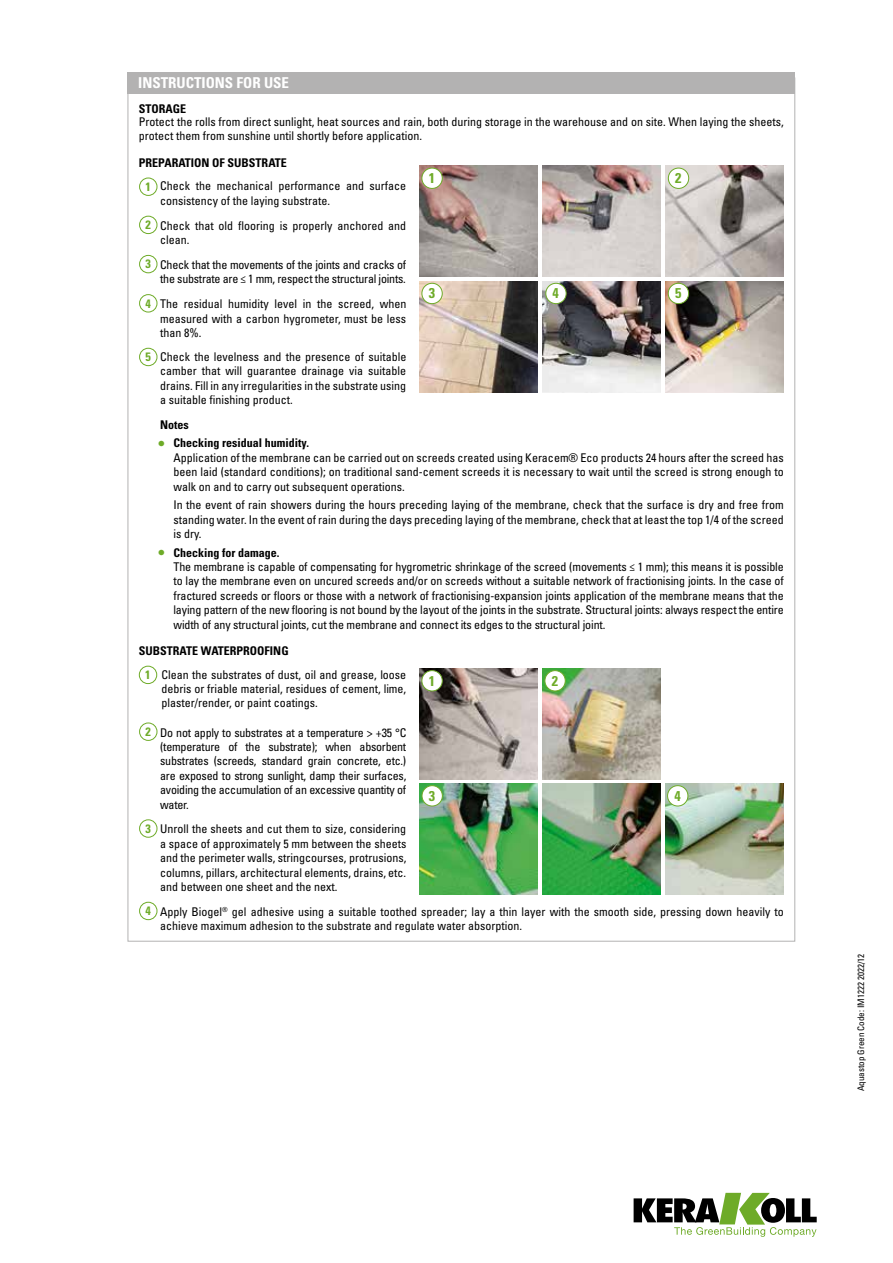
<style>
.page{position:relative;width:893px;height:1263px;background:#fff}
.page>*{position:absolute;margin:0;border:0;box-sizing:border-box;transform-origin:0 0}
.t1{font:700 condensed 15px "Univers LT Std";color:#fff}
.t2{font:700 condensed 14.25px "Univers LT Std";color:#6eab28}
.t3{font:condensed 12px/14.4px "Univers LT Std";color:#000}
.t4{font:condensed 12px/24.8px "Univers LT Std";letter-spacing:-.02em;color:#000}
.t5{font:700 condensed 12px "Univers LT Std";color:#000}
.t6{font:condensed 9px "Univers LT Std";color:#000}
.s1{font-weight:700}
.s2{font-weight:700;font-size:12.15px;color:#6eab28}
.s3{font-size:18px;color:#6eab28}
</style>
<div class="page">
<svg style="left:634px;top:1193px;width:183px;height:44px"></svg>
<div style="left:139px;top:178px;width:18px;height:18px;border:1px solid #6eab28;border-radius:50%"></div>
<div style="left:139px;top:216px;width:18px;height:18px;border:1px solid #6eab28;border-radius:50%"></div>
<div style="left:139px;top:255px;width:18px;height:18px;border:1px solid #6eab28;border-radius:50%"></div>
<div style="left:139px;top:294px;width:18px;height:18px;border:1px solid #6eab28;border-radius:50%"></div>
<div style="left:139px;top:348px;width:18px;height:18px;border:1px solid #6eab28;border-radius:50%"></div>
<div style="left:139px;top:666px;width:18px;height:18px;border:1px solid #6eab28;border-radius:50%"></div>
<div style="left:139px;top:723px;width:18px;height:18px;border:1px solid #6eab28;border-radius:50%"></div>
<div style="left:139px;top:819px;width:18px;height:19px;border:1px solid #6eab28;border-radius:50%"></div>
<div style="left:139px;top:902px;width:18px;height:18px;border:1px solid #6eab28;border-radius:50%"></div>
<div style="left:128px;top:72px;width:667px;height:22px;background:#b3b2b2"></div>
<img style="left:665px;top:281px;width:119px;height:111px">
<div style="left:668px;top:283px;width:21px;height:21px;background:#fff;border-radius:50%"></div>
<div style="left:668px;top:283px;width:21px;height:21px;border:1px solid #6eab28;border-radius:50%"></div>
<img style="left:542px;top:166px;width:119px;height:111px">
<img style="left:542px;top:281px;width:119px;height:111px">
<div style="left:546px;top:283px;width:20px;height:21px;background:#fff;border-radius:50%"></div>
<div style="left:545px;top:283px;width:22px;height:21px;border:1px solid #6eab28;border-radius:50%"></div>
<img style="left:665px;top:166px;width:119px;height:111px">
<div style="left:668px;top:168px;width:21px;height:20px;background:#fff;border-radius:50%"></div>
<div style="left:668px;top:168px;width:21px;height:21px;border:1px solid #6eab28;border-radius:50%"></div>
<img style="left:419px;top:166px;width:118px;height:111px">
<div style="left:422px;top:168px;width:20px;height:20px;background:#fff;border-radius:50%"></div>
<div style="left:421px;top:168px;width:22px;height:21px;border:1px solid #6eab28;border-radius:50%"></div>
<img style="left:419px;top:281px;width:118px;height:111px">
<div style="left:422px;top:283px;width:20px;height:21px;background:#fff;border-radius:50%"></div>
<div style="left:421px;top:283px;width:22px;height:21px;border:1px solid #6eab28;border-radius:50%"></div>
<img style="left:542px;top:668px;width:119px;height:111px">
<div style="left:545px;top:671px;width:20px;height:20px;background:#fff;border-radius:50%"></div>
<div style="left:544px;top:670px;width:22px;height:21px;border:1px solid #6eab28;border-radius:50%"></div>
<img style="left:542px;top:783px;width:119px;height:111px">
<img style="left:665px;top:783px;width:118px;height:111px">
<div style="left:668px;top:786px;width:20px;height:20px;background:#fff;border-radius:50%"></div>
<div style="left:667px;top:785px;width:21px;height:21px;border:1px solid #6eab28;border-radius:50%"></div>
<img style="left:419px;top:783px;width:118px;height:111px">
<div style="left:422px;top:786px;width:20px;height:20px;background:#fff;border-radius:50%"></div>
<div style="left:422px;top:785px;width:21px;height:21px;border:1px solid #6eab28;border-radius:50%"></div>
<img style="left:419px;top:668px;width:118px;height:111px">
<div style="left:422px;top:671px;width:20px;height:20px;background:#fff;border-radius:50%"></div>
<div style="left:421px;top:670px;width:22px;height:21px;border:1px solid #6eab28;border-radius:50%"></div>
<p class="t1" style="left:138px;top:74px;width:152px">INSTRUCTIONS FOR USE</p>
<p class="t5" style="left:139px;top:101px;width:49px">STORAGE</p>
<p class="t3" style="left:139px;top:115px;width:646px;line-height:13.5px">Protect the rolls from direct sunlight, heat sources and rain, both during storage in the warehouse and on site. When laying the sheets, protect them from sunshine until shortly before application.</p>
<p class="t3" style="left:145px;top:150px;width:262px;line-height:23.7px;text-indent:-6px"><span class="s1">PREPARATION OF SUBSTRATE<br></span><span class="s2">1</span> Check the mechanical performance and surface</p>
<p class="t3" style="left:145px;top:188px;width:262px;line-height:24.8px;text-indent:15px">consistency of the laying substrate.<br><span class="s2">2</span> Check that old flooring is properly anchored and</p>
<p class="t4" style="left:145px;top:227px;width:262px;text-indent:15px">clean.<br><span class="s2">3</span> Check that the movements of the joints and cracks of</p>
<p class="t4" style="left:145px;top:266px;width:262px;text-align:right">the substrate are ≤ 1 mm, respect the structural joints.<br><span class="s2">4</span> The residual humidity level in the screed, when</p>
<p class="t3" style="left:160px;top:311px;width:248px">measured with a carbon hygrometer, must be less than 8%.</p>
<p class="t3" style="left:160px;top:349px;width:248px;text-align:justify;text-indent:-15px"><span class="s2">5</span> Check the levelness and the presence of suitable camber that will guarantee drainage via suitable drains. Fill in any irregularities in the substrate using a suitable finishing product.</p>
<p class="t5" style="left:160px;top:417px;width:30px">Notes</p>
<p class="t3" style="left:173px;top:436px;width:612px;text-indent:-15px"><span class="s3">•</span> <span class="s1">Checking residual humidity.<br></span>Application of the membrane can be carried out on screeds created using Keracem® Eco products 24 hours after the screed has been laid (standard conditions); on traditional sand-cement screeds it is necessary to wait until the screed is strong enough to walk on and to carry out subsequent operations.</p>
<p class="t3" style="left:173px;top:497px;width:612px;text-align:justify">In the event of rain showers during the hours preceding laying of the membrane, check that the surface is dry and free from standing water. In the event of rain during the days preceding laying of the membrane, check that at least the top 1/4 of the screed is dry.</p>
<p class="t3" style="left:173px;top:545px;width:612px;text-indent:-15px"><span class="s3">•</span> <span class="s1">Checking for damage.<br></span>The membrane is capable of compensating for hygrometric shrinkage of the screed (movements ≤ 1 mm); this means it is possible to lay the membrane even on uncured screeds and/or on screeds without a suitable network of fractionising joints. In the case of fractured screeds or floors or those with a network of fractionising-expansion joints application of the membrane means that the laying pattern of the new flooring is not bound by the layout of the joints in the substrate. Structural joints: always respect the entire width of any structural joints, cut the membrane and connect its edges to the structural joint.</p>
<p class="t3" style="left:145px;top:639px;width:263px;line-height:23.7px;text-indent:-6px"><span class="s1">SUBSTRATE WATERPROOFING<br></span><span class="s2">1</span> Clean the substrates of dust, oil and grease, loose</p>
<p class="t3" style="left:161px;top:681px;width:246px">debris or friable material, residues of cement, lime, plaster/render, or paint coatings.</p>
<p class="t3" style="left:160px;top:725px;width:248px;text-align:justify;text-indent:-15px"><span class="s2">2</span> Do not apply to substrates at a temperature &gt; +35 °C (temperature of the substrate); when absorbent substrates (screeds, standard grain concrete, etc.) are exposed to strong sunlight, damp their surfaces, avoiding the accumulation of an excessive quantity of water.</p>
<p class="t3" style="left:160px;top:822px;width:248px;text-align:justify;text-indent:-15px"><span class="s2">3</span> Unroll the sheets and cut them to size, considering a space of approximately 5 mm between the sheets and the perimeter walls, stringcourses, protrusions, columns, pillars, architectural elements, drains, etc. and between one sheet and the next.</p>
<p class="t3" style="left:160px;top:904px;width:625px;text-indent:-15px"><span class="s2">4</span> Apply Biogel<sup>®</sup> gel adhesive using a suitable toothed spreader; lay a thin layer with the smooth side, pressing down heavily to achieve maximum adhesion to the substrate and regulate water absorption.</p>
<p class="t2" style="left:429px;top:169px;width:8px">1</p>
<p class="t2" style="left:675px;top:169px;width:8px">2</p>
<p class="t2" style="left:429px;top:285px;width:8px">3</p>
<p class="t2" style="left:553px;top:285px;width:8px">4</p>
<p class="t2" style="left:675px;top:285px;width:8px">5</p>
<p class="t2" style="left:552px;top:672px;width:8px">2</p>
<p class="t2" style="left:429px;top:672px;width:8px">1</p>
<p class="t2" style="left:429px;top:787px;width:8px">3</p>
<p class="t2" style="left:674px;top:787px;width:8px">4</p>
<p class="t6" style="left:855px;top:1091px;width:139px;rotate:-90deg">Aquastop Green Code: IM1222 2022/12</p>
</div>
